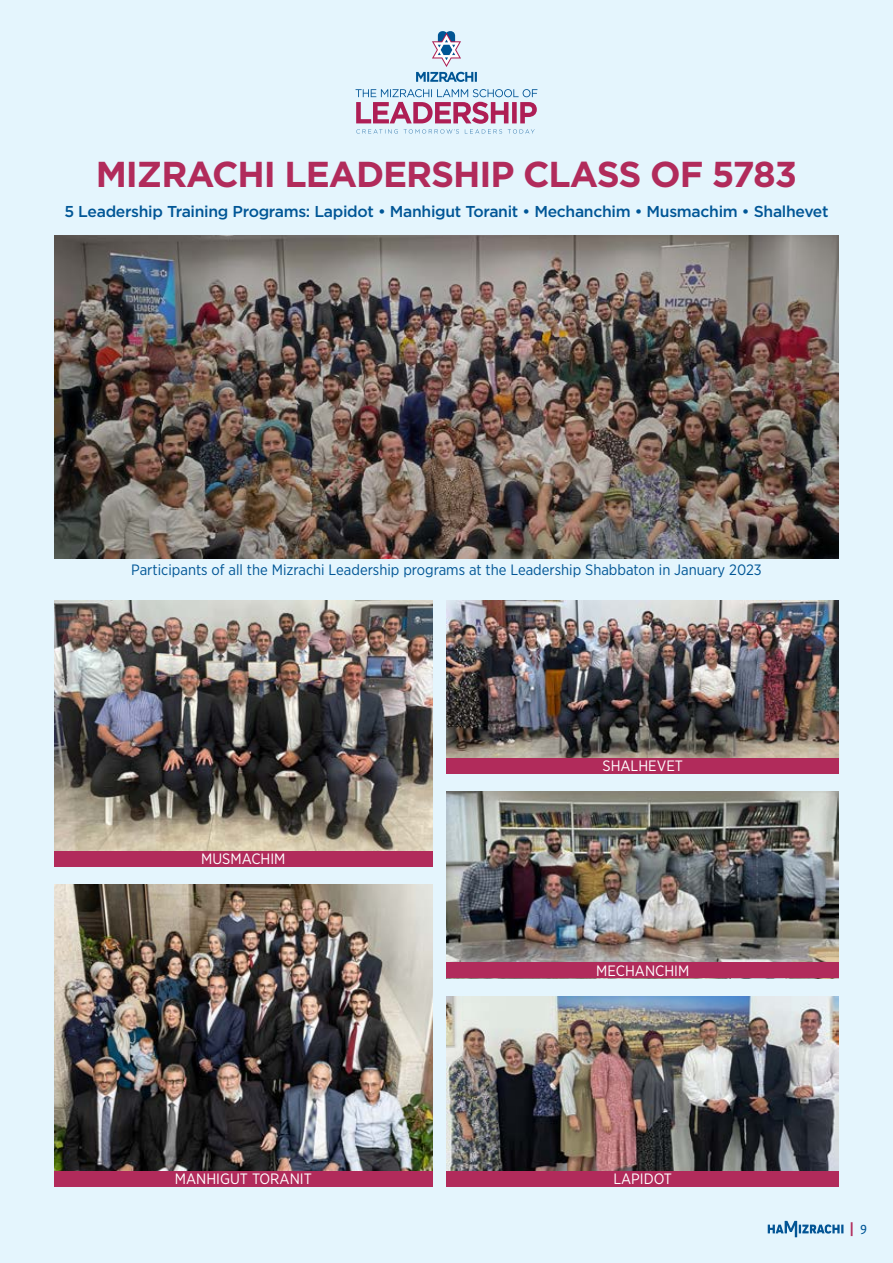
<style>
.page{position:relative;width:893px;height:1263px;background:#fff}
.page>*{position:absolute;margin:0;border:0;box-sizing:border-box;transform-origin:0 0}
.t1{font:700 36px "Gotham";letter-spacing:-.03em;color:#b12b5b}
.t2{font:500 15.75px "Gotham";letter-spacing:-.02em;color:#005696}
.t3{font:15px "Gotham Narrow";color:#005696}
.t4{font:15px "Gotham Narrow";color:#fff}
.t5{font:700 15px "Profile Pro";color:#b12b5b}
.s1{font-weight:400;color:#005696}
</style>
<div class="page">
<div style="left:1px;top:0;width:892px;height:1263px;background:#e4f5fd"></div>
<img style="left:446px;top:996px;width:393px;height:175px">
<img style="left:54px;top:600px;width:379px;height:251px">
<img style="left:446px;top:600px;width:393px;height:158px">
<svg style="left:0;top:0;width:1px;height:1263px"></svg>
<img style="left:54px;top:236px;width:785px;height:322px">
<img style="left:446px;top:792px;width:393px;height:170px">
<img style="left:54px;top:884px;width:379px;height:287px">
<svg style="left:356px;top:89px;width:181px;height:45px"></svg>
<svg style="left:416px;top:31px;width:61px;height:51px"></svg>
<div style="left:54px;top:851px;width:379px;height:15px;background:#b12b5b"></div>
<div style="left:54px;top:1171px;width:379px;height:15px;background:#b12b5b"></div>
<div style="left:446px;top:758px;width:393px;height:16px;background:#b12b5b"></div>
<div style="left:446px;top:962px;width:393px;height:16px;background:#b12b5b"></div>
<div style="left:446px;top:1171px;width:393px;height:15px;background:#b12b5b"></div>
<svg style="left:768px;top:1221px;width:75px;height:16px"></svg>
<h1 class="t1" style="left:96px;top:151px;width:703px">MIZRACHI LEADERSHIP CLASS OF 5783</h1>
<p class="t2" style="left:64px;top:201px;width:766px">5 Leadership Training Programs: Lapidot • Manhigut Toranit • Mechanchim • Musmachim • Shalhevet</p>
<p class="t3" style="left:131px;top:561px;width:632px">Participants of all the Mizrachi Leadership programs at the Leadership Shabbaton in January 2023</p>
<p class="t4" style="left:201px;top:849px;width:86px">MUSMACHIM</p>
<p class="t4" style="left:175px;top:1169px;width:138px">MANHIGUT TORANIT</p>
<p class="t4" style="left:602px;top:756px;width:82px">SHALHEVET</p>
<p class="t4" style="left:596px;top:961px;width:95px">MECHANCHIM</p>
<p class="t4" style="left:613px;top:1169px;width:60px">LAPIDOT</p>
<p class="t5" style="left:850px;top:1219px;width:19px">| <span class="s1">9</span></p>
</div>
